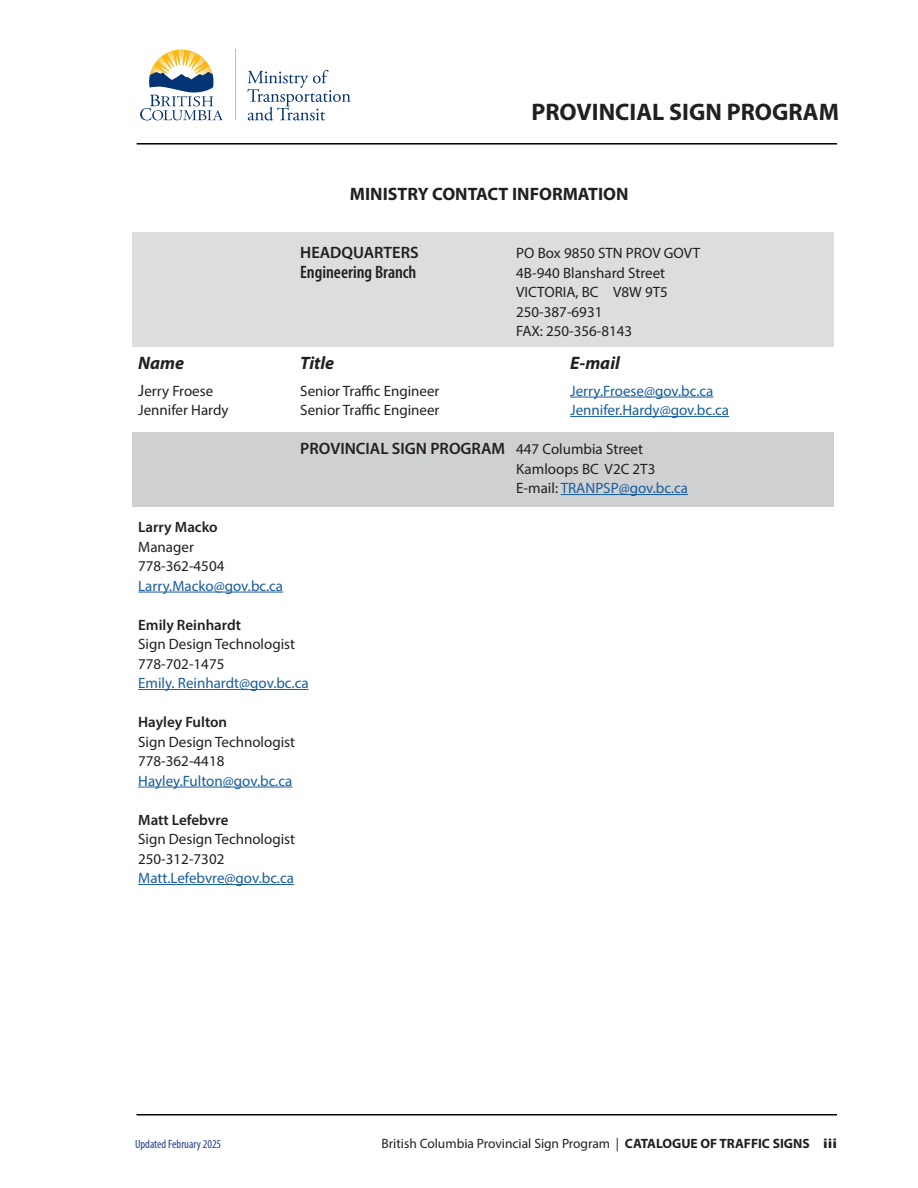
<style>
.page{position:relative;width:918px;height:1188px;background:#fff}
.page>*{position:absolute;margin:0;border:0;box-sizing:border-box;transform-origin:0 0}
.t1{font:700 24px "Myriad Pro";color:#231f20}
.t2{font:700 18px "Myriad Pro";color:#231f20}
.t3{font:600 condensed 18px "Myriad Pro";color:#231f20}
.t4{font:italic 700 18px "Myriad Pro";color:#231f20}
.t5{font:600 16.5px "Myriad Pro";color:#231f20}
.t6{font:15px "Myriad Pro";color:#231f20}
.t7{font:15px "Myriad Pro";color:#175d9e}
.t8{font:600 15px "Myriad Pro";color:#231f20}
.t9{font:13.5px "Myriad Pro";color:#231f20}
.t10{font:condensed 12px "Myriad Pro";color:#253f8e}
.s1{font-size:16.5px}
.s2{font-weight:400;font-size:15px}
.s3{color:#231f20}
.s4{font-weight:700}
</style>
<div class="page">
<hr style="left:137px;top:1114px;width:700px;height:1px;background:#000001">
<hr style="left:137px;top:143px;width:700px;height:2px;background:#000001">
<svg style="left:247px;top:70px;width:104px;height:51px"></svg>
<svg style="left:140px;top:50px;width:83px;height:70px"></svg>
<hr style="left:235px;top:49px;width:1px;height:71px;background:#fcb814">
<div style="left:132px;top:233px;width:702px;height:114px;background:#dcdddf"></div>
<div style="left:132px;top:432px;width:702px;height:75px;background:#cfd0d2"></div>
<hr style="left:570px;top:397px;width:143px;height:1px;background:#175d9e">
<hr style="left:570px;top:416px;width:159px;height:1px;background:#175d9e">
<hr style="left:561px;top:494px;width:127px;height:1px;background:#175d9e">
<hr style="left:138px;top:592px;width:145px;height:1px;background:#175d9e">
<hr style="left:138px;top:689px;width:171px;height:1px;background:#175d9e">
<hr style="left:138px;top:787px;width:154px;height:1px;background:#175d9e">
<hr style="left:138px;top:884px;width:156px;height:1px;background:#175d9e">
<p class="t1" style="left:532px;top:96px;width:309px">PROVINCIAL SIGN PROGRAM</p>
<p class="t2" style="left:350px;top:182px;width:280px">MINISTRY CONTACT INFORMATION</p>
<p class="t5" style="left:300px;top:242px;width:120px">HEADQUARTERS</p>
<p class="t6" style="left:516px;top:244px;width:186px">PO Box 9850 STN PROV GOVT</p>
<p class="t3" style="left:300px;top:261px;width:118px">Engineering Branch</p>
<p class="t6" style="left:516px;top:264px;width:150px">4B-940 Blanshard Street</p>
<p class="t6" style="left:516px;top:283px;width:153px">VICTORIA, BC V8W 9T5</p>
<p class="t6" style="left:516px;top:303px;width:88px">250-387-6931</p>
<p class="t6" style="left:516px;top:322px;width:118px">FAX: 250-356-8143</p>
<p class="t4" style="left:138px;top:352px;width:48px">Name</p>
<p class="t4" style="left:300px;top:352px;width:36px">Title</p>
<p class="t4" style="left:570px;top:352px;width:51px">E-mail</p>
<p class="t6" style="left:138px;top:381px;width:76px"><span class="s1">J</span>erry Froese</p>
<p class="t6" style="left:300px;top:381px;width:141px">Senior Traffic Engineer</p>
<p class="t7" style="left:570px;top:381px;width:145px">Jerry.Froese@gov.bc.ca</p>
<p class="t6" style="left:138px;top:401px;width:92px">Jennifer Hardy</p>
<p class="t6" style="left:300px;top:401px;width:141px">Senior Traffic Engineer</p>
<p class="t7" style="left:570px;top:401px;width:160px">Jennifer.Hardy@gov.bc.ca</p>
<p class="t5" style="left:300px;top:438px;width:344px">PROVINCIAL SIGN PROGRAM <span class="s2">447 Columbia Street</span></p>
<p class="t6" style="left:516px;top:459px;width:141px">Kamloops BC V2C 2T3</p>
<p class="t7" style="left:516px;top:479px;width:173px"><span class="s3">E-mail:</span> TRANPSP@gov.bc.ca</p>
<p class="t8" style="left:138px;top:517px;width:81px">Larry Macko</p>
<p class="t6" style="left:138px;top:537px;width:57px">Manager</p>
<p class="t6" style="left:138px;top:557px;width:88px">778-362-4504</p>
<p class="t7" style="left:138px;top:576px;width:146px">Larry.Macko@gov.bc.ca</p>
<p class="t8" style="left:138px;top:615px;width:104px">Emily Reinhardt</p>
<p class="t6" style="left:138px;top:635px;width:158px">Sign Design Technologist</p>
<p class="t6" style="left:138px;top:654px;width:88px">778-702-1475</p>
<p class="t7" style="left:138px;top:674px;width:172px">Emily. Reinhardt@gov.bc.ca</p>
<p class="t8" style="left:138px;top:712px;width:90px">Hayley Fulton</p>
<p class="t6" style="left:138px;top:732px;width:158px">Sign Design Technologist</p>
<p class="t6" style="left:138px;top:752px;width:88px">778-362-4418</p>
<p class="t7" style="left:138px;top:771px;width:156px">Hayley.Fulton@gov.bc.ca</p>
<p class="t8" style="left:138px;top:810px;width:92px">Matt Lefebvre</p>
<p class="t6" style="left:138px;top:830px;width:158px">Sign Design Technologist</p>
<p class="t6" style="left:138px;top:849px;width:88px">250-312-7302</p>
<p class="t7" style="left:138px;top:869px;width:157px">Matt.Lefebvre@gov.bc.ca</p>
<p class="t10" style="left:135px;top:1136px;width:88px">Updated February 2025</p>
<p class="t9" style="left:381px;top:1135px;width:457px">British Columbia Provincial Sign Program | <span class="s4">CATALOGUE OF TRAFFIC SIGNS iii</span></p>
</div>
